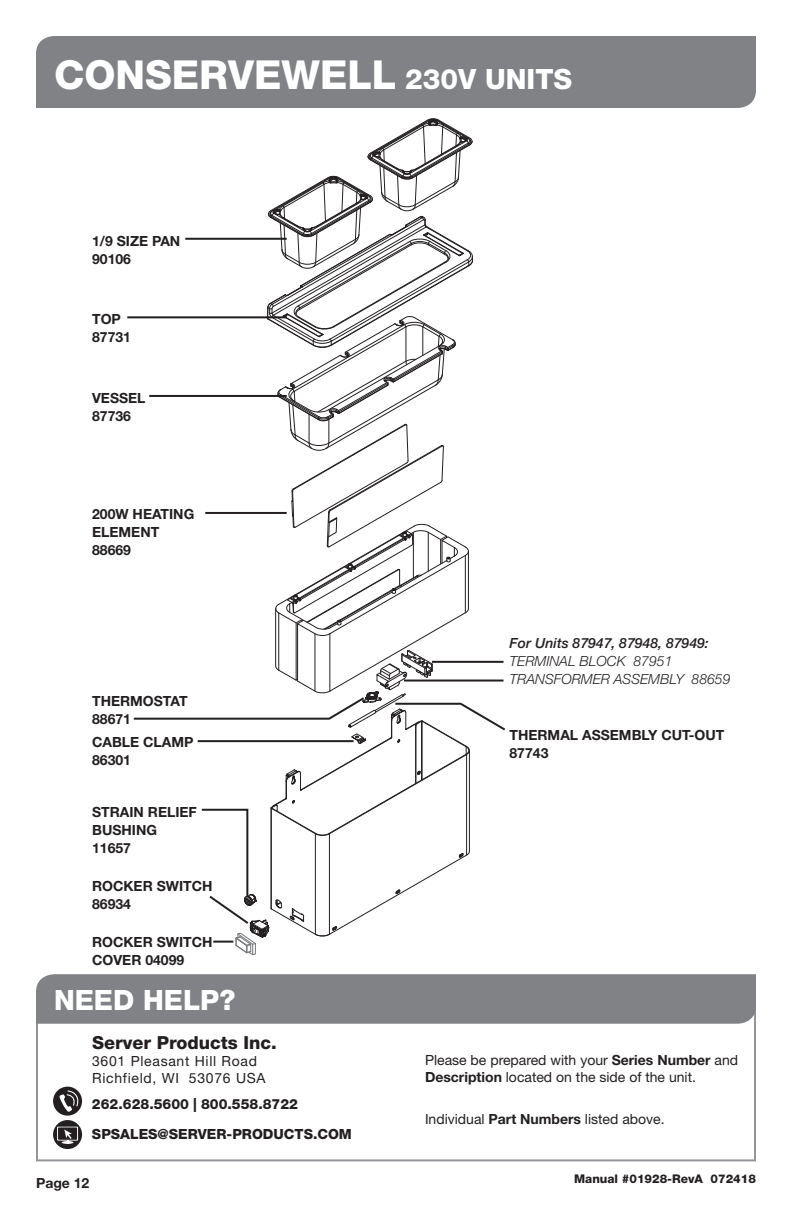
<style>
.page{position:relative;width:792px;height:1224px;background:#fff}
.page>*{position:absolute;margin:0;border:0;box-sizing:border-box;transform-origin:0 0}
.t1{font:800 40px "Helvetica Neue";color:#fff}
.t2{font:800 28px "Helvetica Neue";color:#fff}
.t3{font:800 18px "Helvetica Neue";color:#231f20}
.t4{font:700 14px/18px "Helvetica Neue";color:#231f20}
.t5{font:14px/17px "Helvetica Neue";color:#231f20}
.t6{font:800 14px/30.4px "Helvetica Neue";color:#231f20}
.t7{font:italic 300 14px/18px "Helvetica Neue";color:#231f20}
.t8{font:14px/17px "Helvetica Neue";letter-spacing:.05em;color:#231f20}
.t9{font:italic 500 14px "Helvetica Neue";color:#231f20}
.t10{font:800 12px "Helvetica Neue";color:#231f20}
.s1{font-size:28px}
.s2{font-weight:700}
</style>
<div class="page">
<div style="left:36px;top:36px;width:720px;height:72px;background:#808285"></div>
<div style="left:36px;top:991px;width:720px;height:170px;border:2px solid #939598"></div>
<div style="left:36px;top:974px;width:720px;height:50px;background:#808285"></div>
<div style="left:53px;top:1087px;width:29px;height:29px;background:#231f20;border-radius:50%"></div>
<svg style="left:59px;top:1090px;width:20px;height:22px"></svg>
<svg style="left:53px;top:1120px;width:29px;height:29px"></svg>
<svg style="left:57px;top:1127px;width:21px;height:14px"></svg>
<div style="left:58px;top:1127px;width:19px;height:13px;background:#231f20"></div>
<svg style="left:62px;top:1130px;width:11px;height:14px"></svg>
<hr style="left:127px;top:316px;width:160px;height:2px;background:#231f20">
<svg style="left:132px;top:119px;width:374px;height:836px"></svg>
<hr style="left:213px;top:941px;width:20px;height:2px;background:#231f20">
<hr style="left:198px;top:740px;width:156px;height:2px;background:#231f20">
<hr style="left:404px;top:680px;width:100px;height:2px;background:#231f20">
<hr style="left:432px;top:661px;width:72px;height:2px;background:#231f20">
<h1 class="t1" style="left:54px;top:60px;width:520px">CONSERVEWELL <span class="s1">230V UNITS</span></h1>
<p class="t4" style="left:92px;top:233px;width:90px">1/9 SIZE PAN<br>90106</p>
<p class="t4" style="left:92px;top:312px;width:40px">TOP<br>87731</p>
<p class="t4" style="left:92px;top:390px;width:55px">VESSEL<br>87736</p>
<p class="t4" style="left:92px;top:507px;width:104px">200W HEATING<br>ELEMENT<br>88669</p>
<p class="t4" style="left:92px;top:693px;width:97px">THERMOSTAT<br>88671</p>
<p class="t4" style="left:92px;top:734px;width:103px">CABLE CLAMP<br>86301</p>
<p class="t4" style="left:92px;top:804px;width:106px">STRAIN RELIEF<br>BUSHING<br>11657</p>
<p class="t4" style="left:92px;top:878px;width:122px">ROCKER SWITCH<br>86934</p>
<p class="t4" style="left:92px;top:934px;width:122px">ROCKER SWITCH<br>COVER 04099</p>
<h2 class="t2" style="left:54px;top:990px;width:183px">NEED HELP?</h2>
<p class="t3" style="left:92px;top:1036px;width:186px">Server Products Inc.</p>
<p class="t8" style="left:92px;top:1054px;width:175px">3601 Pleasant Hill Road<br>Richfield, WI 53076 USA</p>
<p class="t6" style="left:92px;top:1090px;width:261px">262.628.5600 | 800.558.8722<br>SPSALES@SERVER-PRODUCTS.COM</p>
<p class="t9" style="left:510px;top:638px;width:201px">For Units 87947, 87948, 87949:</p>
<p class="t7" style="left:510px;top:654px;width:222px">TERMINAL BLOCK 87951<br>TRANSFORMER ASSEMBLY 88659</p>
<p class="t4" style="left:510px;top:727px;width:216px">THERMAL ASSEMBLY CUT-OUT<br>87743</p>
<p class="t5" style="left:425px;top:1053px;width:315px">Please be prepared with your <span class="s2">Series Number</span> and<br><span class="s2">Description</span> located on the side of the unit.</p>
<p class="t5" style="left:425px;top:1112px;width:241px">Individual <span class="s2">Part Numbers</span> listed above.</p>
<p class="t4" style="left:36px;top:1175px;width:55px">Page 12</p>
<p class="t10" style="left:574px;top:1174px;width:183px">Manual #01928-RevA 072418</p>
</div>
